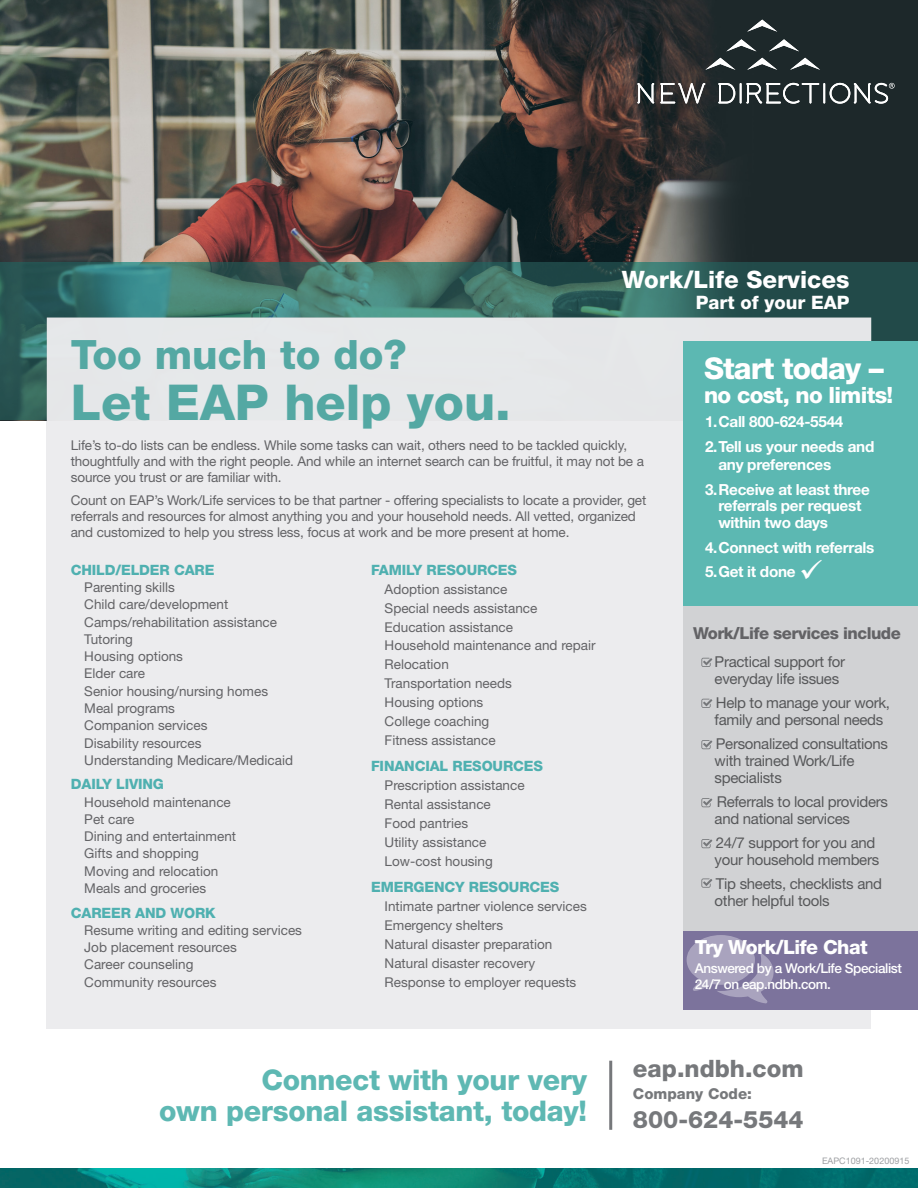
<style>
.page{position:relative;width:918px;height:1188px;background:#fff}
.page>*{position:absolute;margin:0;border:0;box-sizing:border-box;transform-origin:0 0}
.t1{font:800 49.5px "Helvetica Neue LT Std";color:#54a8a3}
.t2{font:800 40.5px "Helvetica Neue LT Std";color:#54a8a3}
.t3{font:800 30px "Helvetica Neue LT Std";letter-spacing:-.03em;color:#fff}
.t4{font:800 28.5px/30px "Helvetica Neue LT Std";letter-spacing:-.01em;color:#5eb8b3;text-align:right}
.t5{font:800 24px "Helvetica Neue LT Std";color:#76787b}
.t6{font:800 24px "Helvetica Neue LT Std";color:#fff}
.t7{font:800 22.5px "Helvetica Neue LT Std";letter-spacing:-.03em;color:#fff}
.t8{font:800 19.5px "Helvetica Neue LT Std";letter-spacing:-.03em;color:#fff}
.t9{font:800 18.45px "Helvetica Neue LT Std";color:#fff}
.t10{font:800 16.5px "Helvetica Neue LT Std";letter-spacing:-.03em;color:#636366}
.t11{font:700 15.3px/16.5px "Helvetica Neue LT Std";letter-spacing:-.02em;color:#fff}
.t12{font:15px/17.1px "Helvetica Neue LT Std";letter-spacing:-.02em;color:#57585a}
.t13{font:800 15px "Helvetica Neue LT Std";color:#76787b}
.t14{font:800 14.25px "Helvetica Neue LT Std";letter-spacing:-.01em;color:#4fb0b0}
.t15{font:13.5px/16.2px "Helvetica Neue LT Std";color:#636366}
.t16{font:500 13.5px/16.2px "Helvetica Neue LT Std";letter-spacing:-.03em;color:#fff}
.t17{font:9px "Helvetica Neue LT Std";color:#9d9fa2}
</style>
<div class="page">
<img style="left:0;top:0;width:918px;height:262px">
<svg style="left:0;top:262px;width:918px;height:158px;background:#366963"></svg>
<div style="left:47px;top:318px;width:824px;height:711px;background:#ececee"></div>
<hr style="left:609px;top:1061px;width:3px;height:69px;background:#76787b">
<div style="left:684px;top:603px;width:234px;height:329px;background:#d1d2d4"></div>
<svg style="left:701px;top:658px;width:11px;height:9px"></svg>
<svg style="left:701px;top:699px;width:11px;height:9px"></svg>
<svg style="left:701px;top:740px;width:11px;height:9px"></svg>
<svg style="left:701px;top:798px;width:11px;height:9px"></svg>
<svg style="left:701px;top:839px;width:11px;height:9px"></svg>
<svg style="left:701px;top:878px;width:11px;height:10px"></svg>
<div style="left:684px;top:341px;width:234px;height:265px;background:#5cb8b2"></div>
<svg style="left:747px;top:58px;width:30px;height:12px"></svg>
<svg style="left:747px;top:20px;width:30px;height:12px"></svg>
<svg style="left:705px;top:58px;width:30px;height:12px"></svg>
<svg style="left:790px;top:58px;width:30px;height:12px"></svg>
<svg style="left:769px;top:39px;width:30px;height:12px"></svg>
<svg style="left:726px;top:39px;width:30px;height:12px"></svg>
<svg style="left:637px;top:83px;width:17px;height:21px"></svg>
<svg style="left:660px;top:83px;width:45px;height:21px"></svg>
<svg style="left:718px;top:83px;width:17px;height:21px"></svg>
<hr style="left:740px;top:83px;width:2px;height:21px;background:#fff">
<svg style="left:746px;top:83px;width:73px;height:21px"></svg>
<hr style="left:823px;top:83px;width:2px;height:21px;background:#fff">
<svg style="left:830px;top:83px;width:65px;height:21px"></svg>
<img style="left:0;top:1169px;width:918px;height:19px">
<div style="left:683px;top:931px;width:235px;height:79px;background:#7c739c"></div>
<p class="t6" style="left:622px;top:265px;width:229px">Work/Life Services</p>
<p class="t9" style="left:696px;top:291px;width:155px">Part of your EAP</p>
<p class="t2" style="left:71px;top:331px;width:338px">Too much to do?</p>
<p class="t1" style="left:71px;top:373px;width:442px">Let EAP help you.</p>
<p class="t15" style="left:71px;top:437px;width:575px">Life’s to-do lists can be endless. While some tasks can wait, others need to be tackled quickly, thoughtfully and with the right people. And while an internet search can be fruitful, it may not be a source you trust or are familiar with.</p>
<p class="t15" style="left:71px;top:492px;width:577px">Count on EAP’s Work/Life services to be that partner - offering specialists to locate a provider, get referrals and resources for almost anything you and your household needs. All vetted, organized and customized to help you stress less, focus at work and be more present at home.</p>
<p class="t14" style="left:71px;top:561px;width:145px">CHILD/ELDER CARE</p>
<p class="t15" style="left:84px;top:579px;width:92px">Parenting skills</p>
<p class="t15" style="left:84px;top:596px;width:146px">Child care/development</p>
<p class="t15" style="left:84px;top:614px;width:194px">Camps/rehabilitation assistance</p>
<p class="t15" style="left:84px;top:631px;width:50px">Tutoring</p>
<p class="t15" style="left:84px;top:648px;width:100px">Housing options</p>
<p class="t15" style="left:84px;top:665px;width:62px">Elder care</p>
<p class="t15" style="left:84px;top:683px;width:185px">Senior housing/nursing homes</p>
<p class="t15" style="left:84px;top:700px;width:92px">Meal programs</p>
<p class="t15" style="left:84px;top:717px;width:125px">Companion services</p>
<p class="t15" style="left:84px;top:734px;width:119px">Disability resources</p>
<p class="t15" style="left:84px;top:752px;width:210px">Understanding Medicare/Medicaid</p>
<p class="t14" style="left:71px;top:776px;width:95px">DAILY LIVING</p>
<p class="t15" style="left:84px;top:794px;width:148px">Household maintenance</p>
<p class="t15" style="left:84px;top:811px;width:52px">Pet care</p>
<p class="t15" style="left:84px;top:828px;width:153px">Dining and entertainment</p>
<p class="t15" style="left:84px;top:845px;width:116px">Gifts and shopping</p>
<p class="t15" style="left:84px;top:863px;width:136px">Moving and relocation</p>
<p class="t15" style="left:84px;top:880px;width:124px">Meals and groceries</p>
<p class="t14" style="left:71px;top:904px;width:146px">CAREER AND WORK</p>
<p class="t15" style="left:84px;top:922px;width:219px">Resume writing and editing services</p>
<p class="t15" style="left:84px;top:939px;width:154px">Job placement resources</p>
<p class="t15" style="left:84px;top:956px;width:111px">Career counseling</p>
<p class="t15" style="left:84px;top:974px;width:134px">Community resources</p>
<p class="t14" style="left:371px;top:561px;width:147px">FAMILY RESOURCES</p>
<p class="t15" style="left:385px;top:581px;width:124px">Adoption assistance</p>
<p class="t15" style="left:385px;top:600px;width:154px">Special needs assistance</p>
<p class="t15" style="left:385px;top:619px;width:130px">Education assistance</p>
<p class="t15" style="left:385px;top:637px;width:213px">Household maintenance and repair</p>
<p class="t15" style="left:385px;top:656px;width:66px">Relocation</p>
<p class="t15" style="left:385px;top:675px;width:129px">Transportation needs</p>
<p class="t15" style="left:385px;top:694px;width:100px">Housing options</p>
<p class="t15" style="left:385px;top:713px;width:106px">College coaching</p>
<p class="t15" style="left:385px;top:732px;width:113px">Fitness assistance</p>
<p class="t14" style="left:371px;top:758px;width:173px">FINANCIAL RESOURCES</p>
<p class="t15" style="left:385px;top:777px;width:142px">Prescription assistance</p>
<p class="t15" style="left:385px;top:796px;width:108px">Rental assistance</p>
<p class="t15" style="left:385px;top:815px;width:85px">Food pantries</p>
<p class="t15" style="left:385px;top:834px;width:103px">Utility assistance</p>
<p class="t15" style="left:385px;top:853px;width:110px">Low-cost housing</p>
<p class="t14" style="left:371px;top:879px;width:190px">EMERGENCY RESOURCES</p>
<p class="t15" style="left:385px;top:898px;width:204px">Intimate partner violence services</p>
<p class="t15" style="left:385px;top:917px;width:120px">Emergency shelters</p>
<p class="t15" style="left:385px;top:936px;width:169px">Natural disaster preparation</p>
<p class="t15" style="left:385px;top:955px;width:152px">Natural disaster recovery</p>
<p class="t15" style="left:385px;top:973px;width:193px">Response to employer requests</p>
<p class="t3" style="left:704px;top:350px;width:181px">Start today –</p>
<p class="t7" style="left:704px;top:381px;width:191px">no cost, no limits!</p>
<p class="t11" style="left:705px;top:413px;width:140px">1.Call 800-624-5544</p>
<p class="t11" style="left:718px;top:437px;width:157px;line-height:18px;text-indent:-14px">2.Tell us your needs and any preferences</p>
<p class="t11" style="left:718px;top:481px;width:153px;text-indent:-14px">3.Receive at least three referrals per request within two days</p>
<p class="t11" style="left:705px;top:539px;width:171px">4.Connect with referrals</p>
<p class="t11" style="left:705px;top:563px;width:120px">5.Get it done ✓</p>
<p class="t10" style="left:693px;top:623px;width:209px">Work/Life services include</p>
<p class="t12" style="left:715px;top:653px;width:132px">Practical support for everyday life issues</p>
<p class="t12" style="left:715px;top:694px;width:177px">Help to manage your work, family and personal needs</p>
<p class="t12" style="left:715px;top:735px;width:175px">Personalized consultations with trained Work/Life specialists</p>
<p class="t12" style="left:715px;top:793px;width:175px">Referrals to local providers and national services</p>
<p class="t12" style="left:715px;top:834px;width:166px">24/7 support for you and your household members</p>
<p class="t12" style="left:715px;top:875px;width:169px">Tip sheets, checklists and other helpful tools</p>
<p class="t8" style="left:695px;top:936px;width:174px">Try Work/Life Chat</p>
<p class="t16" style="left:695px;top:960px;width:209px">Answered by a Work/Life Specialist<br>24/7 on eap.ndbh.com.</p>
<p class="t4" style="left:159px;top:1065px;width:429px">Connect with your very<br>own personal assistant, today!</p>
<p class="t5" style="left:633px;top:1054px;width:172px">eap.ndbh.com</p>
<p class="t13" style="left:633px;top:1085px;width:120px">Company Code:</p>
<p class="t5" style="left:633px;top:1105px;width:172px">800-624-5544</p>
<p class="t17" style="left:822px;top:1155px;width:89px">EAPC1091-20200915</p>
</div>
